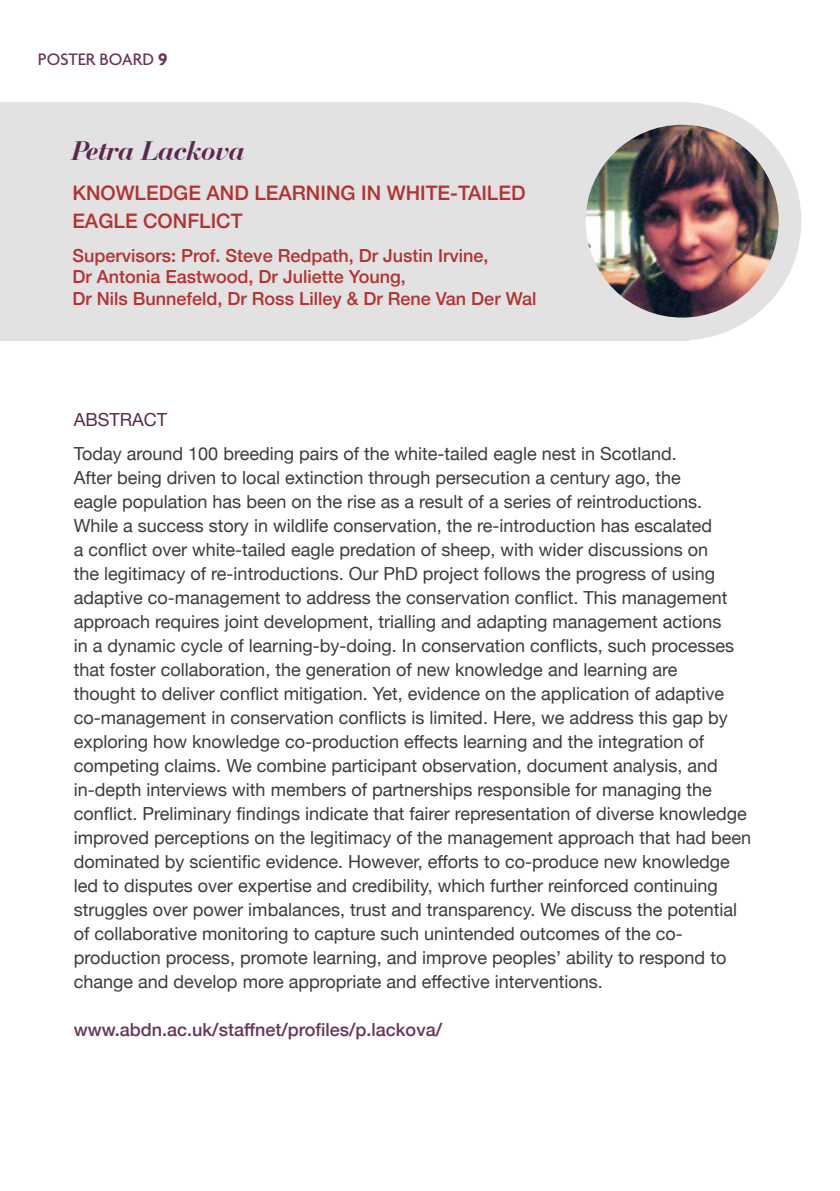
<style>
.page{position:relative;width:840px;height:1191px;background:#fff}
.page>*{position:absolute;margin:0;border:0;box-sizing:border-box;transform-origin:0 0}
.t1{font:italic 700 28px "Bauer Bodoni BT";color:#5b284f}
.t2{font:500 20px/28px "Helvetica Neue";color:#b33230}
.t3{font:18px/24px "Helvetica Neue";color:#3c3c3b}
.t4{font:500 18px/21.6px "Helvetica Neue";color:#b33230}
.t5{font:500 18px "Helvetica Neue";color:#68365a}
.t6{font:500 18px "Agenda";color:#68365a}
.t7{font:18px "Helvetica Neue";color:#5b284f}
.s1{font-weight:700}
</style>
<div class="page">
<div style="left:0;top:102px;width:689px;height:238px;background:#e3e2e3"></div>
<img style="left:586px;top:119px;width:203px;height:201px">
<div style="left:562px;top:102px;width:238px;height:238px;border:23px solid #e3e2e3;border-radius:50%"></div>
<p class="t6" style="left:38px;top:49px;width:131px">POSTER BOARD <span class="s1">9</span></p>
<h1 class="t1" style="left:72px;top:133px;width:175px">Petra Lackova</h1>
<p class="t2" style="left:72px;top:177px;width:454px">KNOWLEDGE AND LEARNING IN WHITE-TAILED<br>EAGLE CONFLICT</p>
<p class="t4" style="left:72px;top:243px;width:465px">Supervisors: Prof. Steve Redpath, Dr Justin Irvine,<br>Dr Antonia Eastwood, Dr Juliette Young,<br>Dr Nils Bunnefeld, Dr Ross Lilley &amp; Dr Rene Van Der Wal</p>
<p class="t7" style="left:74px;top:406px;width:95px">ABSTRACT</p>
<p class="t3" style="left:74px;top:442px;width:678px">Today around 100 breeding pairs of the white-tailed eagle nest in Scotland.<br>After being driven to local extinction through persecution a century ago, the<br>eagle population has been on the rise as a result of a series of reintroductions.<br>While a success story in wildlife conservation, the re-introduction has escalated<br>a conflict over white-tailed eagle predation of sheep, with wider discussions on<br>the legitimacy of re-introductions. Our PhD project follows the progress of using adaptive co-management to address the conservation conflict. This management approach requires joint development, trialling and adapting management actions<br>in a dynamic cycle of learning-by-doing. In conservation conflicts, such processes that foster collaboration, the generation of new knowledge and learning are<br>thought to deliver conflict mitigation. Yet, evidence on the application of adaptive co-management in conservation conflicts is limited. Here, we address this gap by exploring how knowledge co-production effects learning and the integration of competing claims. We combine participant observation, document analysis, and in-depth interviews with members of partnerships responsible for managing the conflict. Preliminary findings indicate that fairer representation of diverse knowledge improved perceptions on the legitimacy of the management approach that had been dominated by scientific evidence. However, efforts to co-produce new knowledge led to disputes over expertise and credibility, which further reinforced continuing struggles over power imbalances, trust and transparency. We discuss the potential of collaborative monitoring to capture such unintended outcomes of the co&shy;production process, promote learning, and improve peoples’ ability to respond to change and develop more appropriate and effective interventions.</p>
<p class="t5" style="left:74px;top:1015px;width:369px">www.abdn.ac.uk/staffnet/profiles/p.lackova/</p>
</div>
